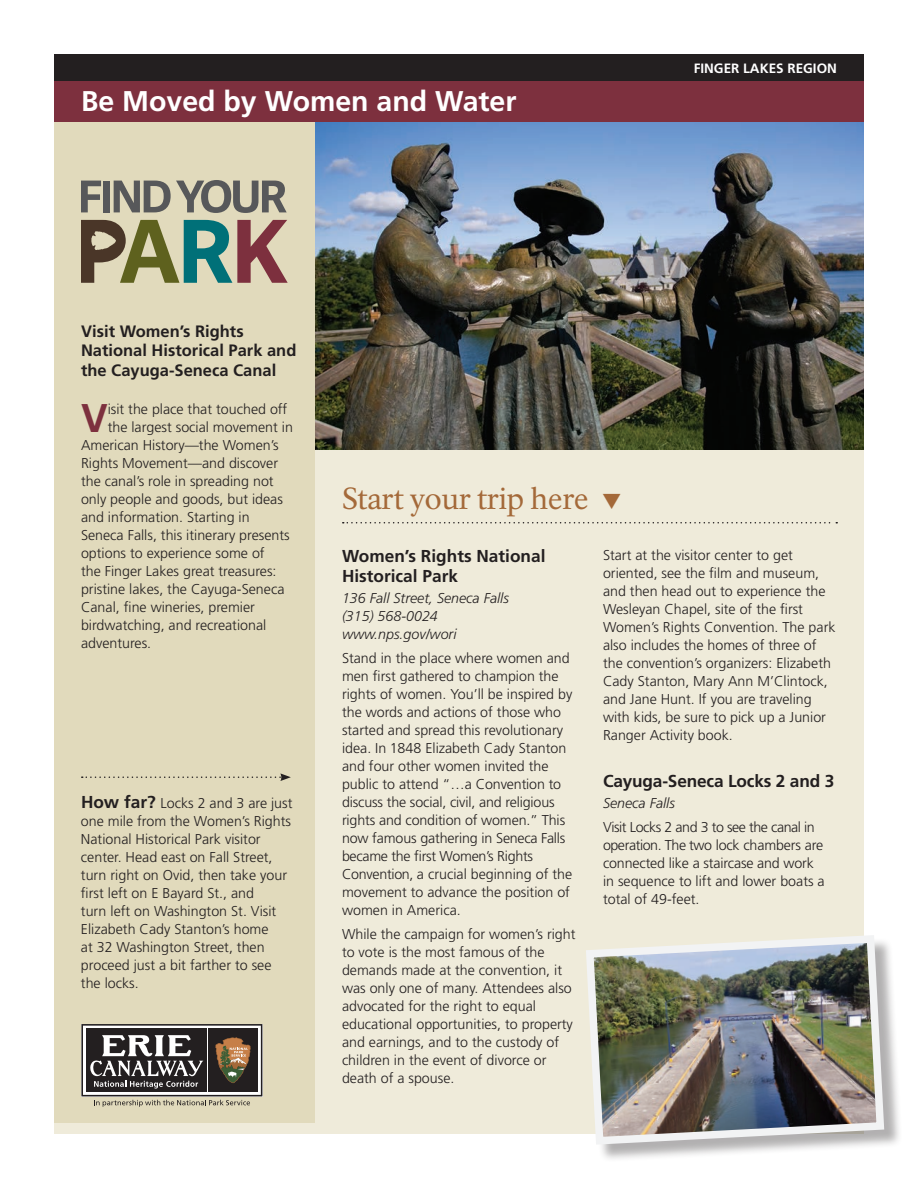
<style>
.page{position:relative;width:918px;height:1188px;background:#fff}
.page>*{position:absolute;margin:0;border:0;box-sizing:border-box;transform-origin:0 0}
.Text-new{font:700 40.05px "Frutiger";color:#7d303e}
.Subhead-new{font:30px "NPS Rawlinson OT";letter-spacing:-.01em;color:#a46939}
.Head-colored_bar{font:700 28.5px "Frutiger";color:#fff}
.Subhead-new-2{font:700 17.25px/19.5px "Frutiger";color:#231f20}
.Subhead-new-3{font:700 16.5px/19.5px "Frutiger";color:#231f20}
.Text-new-2{font:300 14.25px/18px "Frutiger";color:#231f20}
.Subhead-new-4{font:300 14.25px/18px "Frutiger";color:#231f20}
.Text-new-3{font:italic 300 14.25px "Frutiger";color:#231f20}
.Head-colored_bar-2{font:700 13.5px "Frutiger";color:#fff}
.s1{font-weight:700;font-size:17.25px}
</style>
<div class="page">
<div style="left:54px;top:112px;width:810px;height:1022px;background:#efebda"></div>
<div style="left:54px;top:117px;width:261px;height:1006px;background:#e1dabc"></div>
<svg style="left:81px;top:220px;width:207px;height:63px"></svg>
<svg style="left:81px;top:181px;width:20px;height:31px"></svg>
<div style="left:103px;top:181px;width:7px;height:31px;background:#57585a"></div>
<svg style="left:114px;top:180px;width:173px;height:33px"></svg>
<svg style="left:81px;top:1024px;width:181px;height:83px;background:#706a65"></svg>
<svg style="left:343px;top:522px;width:494px;height:2px"></svg>
<img style="left:315px;top:122px;width:549px;height:328px">
<div style="left:589px;top:938px;width:313px;height:225px;background:#231f20;opacity:.35"></div>
<img style="left:586px;top:935px;width:302px;height:214px">
<svg style="left:82px;top:773px;width:209px;height:8px"></svg>
<div style="left:54px;top:81px;width:810px;height:41px;background:#7d303e"></div>
<div style="left:54px;top:54px;width:810px;height:27px;background:#231f20"></div>
<p class="Head-colored_bar" style="left:81px;top:85px;width:437px">Be Moved by Women and Water</p>
<p class="Subhead-new-3" style="left:81px;top:321px;width:217px">Visit Women’s Rights<br>National Historical Park and the Cayuga-Seneca Canal</p>
<p class="Head-colored_bar-2" style="left:694px;top:60px;width:145px">FINGER LAKES REGION</p>
<p class="Text-new" style="left:81px;top:395px;width:28px">V</p>
<p class="Text-new-2" style="left:108px;top:400px;width:181px">isit the place that touched off</p>
<p class="Text-new-2" style="left:108px;top:418px;width:187px">the largest social movement in</p>
<p class="Text-new-2" style="left:81px;top:436px;width:199px">American History—the Women’s</p>
<p class="Text-new-2" style="left:81px;top:454px;width:199px">Rights Movement—and discover</p>
<p class="Text-new-2" style="left:81px;top:472px;width:194px">the canal’s role in spreading not</p>
<p class="Text-new-2" style="left:81px;top:490px;width:203px">only people and goods, but ideas</p>
<p class="Text-new-2" style="left:81px;top:508px;width:170px">and information. Starting in</p>
<p class="Text-new-2" style="left:81px;top:526px;width:210px">Seneca Falls, this itinerary presents</p>
<p class="Text-new-2" style="left:81px;top:544px;width:185px">options to experience some of</p>
<p class="Text-new-2" style="left:81px;top:562px;width:197px">the Finger Lakes great treasures:</p>
<p class="Text-new-2" style="left:81px;top:580px;width:205px">pristine lakes, the Cayuga-Seneca</p>
<p class="Text-new-2" style="left:81px;top:598px;width:175px">Canal, fine wineries, premier</p>
<p class="Text-new-2" style="left:81px;top:616px;width:187px">birdwatching, and recreational</p>
<p class="Text-new-2" style="left:81px;top:634px;width:72px">adventures.</p>
<p class="Subhead-new-4" style="left:81px;top:794px;width:213px"><span class="s1">How far?</span> Locks 2 and 3 are just one mile from the Women’s Rights<br>National Historical Park visitor center. Head east on Fall Street, turn right on Ovid, then take your first left on E Bayard St., and<br>turn left on Washington St. Visit<br>Elizabeth Cady Stanton’s home<br>at 32 Washington Street, then proceed just a bit farther to see the locks.</p>
<p class="Subhead-new" style="left:342px;top:480px;width:282px">Start your trip here ❑</p>
<p class="Subhead-new-2" style="left:342px;top:547px;width:205px">Women’s Rights National<br>Historical Park</p>
<p class="Text-new-3" style="left:342px;top:590px;width:169px">136 Fall Street, Seneca Falls</p>
<p class="Text-new-3" style="left:342px;top:608px;width:97px">(315) 568-0024</p>
<p class="Text-new-3" style="left:342px;top:626px;width:116px">www.nps.gov/wori</p>
<p class="Text-new-2" style="left:342px;top:649px;width:232px">Stand in the place where women and men first gathered to champion the rights of women. You’ll be inspired by the words and actions of those who started and spread this revolutionary idea. In 1848 Elizabeth Cady Stanton and four other women invited the public to attend “…a Convention to discuss the social, civil, and religious rights and condition of women.” This now famous gathering in Seneca Falls became the first Women’s Rights Convention, a crucial beginning of the movement to advance the position of women in America.</p>
<p class="Text-new-2" style="left:342px;top:925px;width:235px">While the campaign for women’s right to vote is the most famous of the demands made at the convention, it was only one of many. Attendees also advocated for the right to equal educational opportunities, to property and earnings, and to the custody of children in the event of divorce or death of a spouse.</p>
<p class="Text-new-2" style="left:603px;top:546px;width:234px">Start at the visitor center to get oriented, see the film and museum, and then head out to experience the Wesleyan Chapel, site of the first Women’s Rights Convention. The park also includes the homes of three of the convention’s organizers: Elizabeth Cady Stanton, Mary Ann M’Clintock, and Jane Hunt. If you are traveling with kids, be sure to pick up a Junior Ranger Activity book.</p>
<p class="Subhead-new-2" style="left:603px;top:771px;width:233px">Cayuga-Seneca Locks 2 and 3</p>
<p class="Text-new-3" style="left:603px;top:795px;width:74px">Seneca Falls</p>
<p class="Text-new-2" style="left:603px;top:818px;width:223px">Visit Locks 2 and 3 to see the canal in operation. The two lock chambers are connected like a staircase and work in sequence to lift and lower boats a total of 49-feet.</p>
</div>
